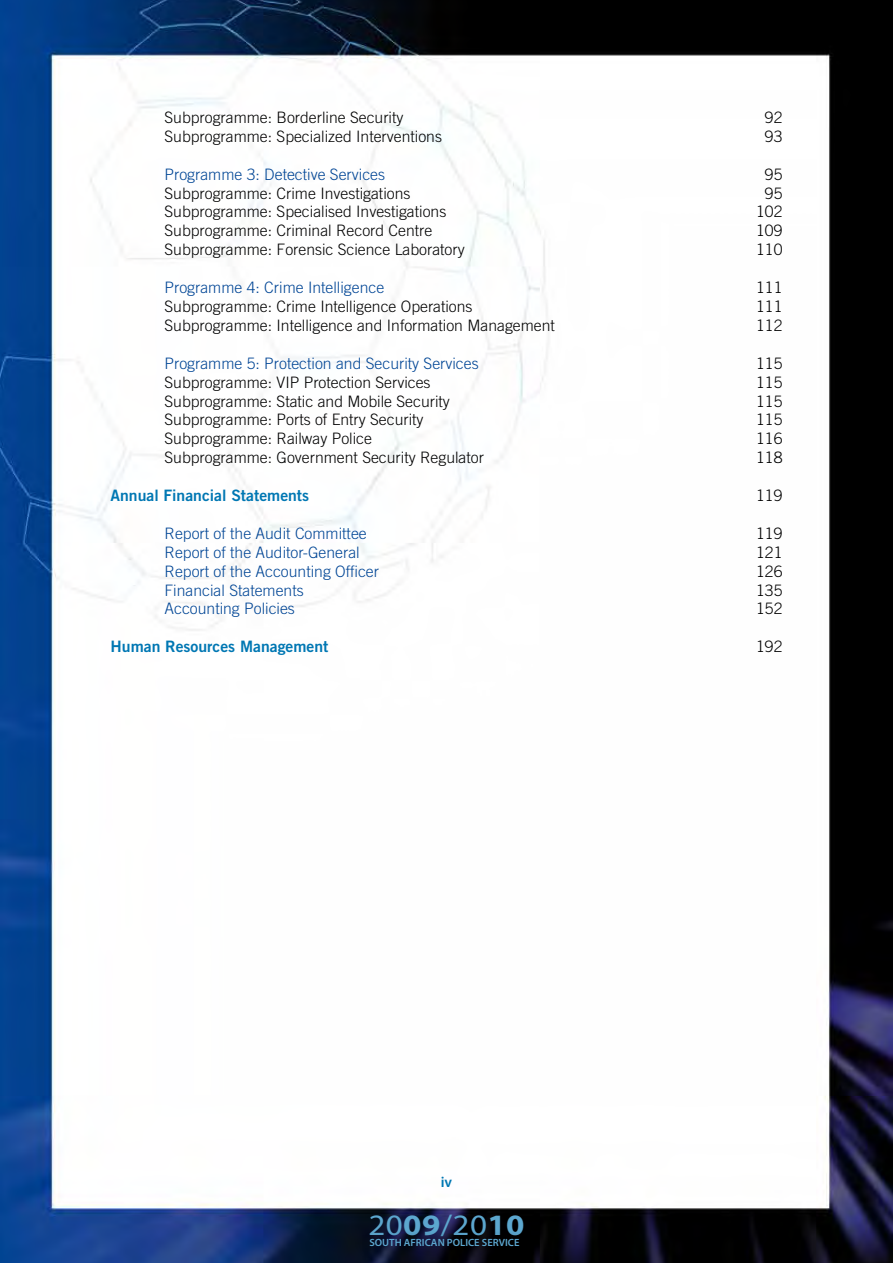
<style>
.page{position:relative;width:893px;height:1263px;background:#fff}
.page>*{position:absolute;margin:0;border:0;box-sizing:border-box;transform-origin:0 0}
.t1{font:29.7px "Myriad Pro";color:#5ca7cf;scale:1.11 1}
.t2{font:300 15.75px "Trade Gothic";color:#000}
.t3{font:300 15.75px "Trade Gothic";color:#004595}
.t4{font:15.75px "Trade Gothic Bold Two";color:#0077b3}
.t5{font:600 15px "Myriad Pro";color:#0077b3}
.t6{font:600 10.5px "Myriad Pro";color:#5ca7cf}
.s1{font-weight:700}
</style>
<div class="page">
<img style="left:0;top:0;width:893px;height:1263px">
<div style="left:358px;top:1227px;width:175px;height:35px;background:#000;opacity:.85"></div>
<p class="t2" style="left:165px;top:108px;width:240px">Subprogramme: Borderline Security</p>
<p class="t2" style="left:765px;top:108px;width:19px">92</p>
<p class="t2" style="left:165px;top:127px;width:279px">Subprogramme: Specialized Interventions</p>
<p class="t2" style="left:765px;top:127px;width:19px">93</p>
<p class="t3" style="left:165px;top:165px;width:222px">Programme 3: Detective Services</p>
<p class="t2" style="left:765px;top:165px;width:19px">95</p>
<p class="t2" style="left:165px;top:184px;width:247px">Subprogramme: Crime Investigations</p>
<p class="t2" style="left:765px;top:184px;width:19px">95</p>
<p class="t2" style="left:165px;top:203px;width:283px">Subprogramme: Specialised Investigations</p>
<p class="t2" style="left:756px;top:203px;width:28px">102</p>
<p class="t2" style="left:165px;top:221px;width:269px">Subprogramme: Criminal Record Centre</p>
<p class="t2" style="left:756px;top:221px;width:28px">109</p>
<p class="t2" style="left:165px;top:240px;width:302px">Subprogramme: Forensic Science Laboratory</p>
<p class="t2" style="left:756px;top:240px;width:28px">110</p>
<p class="t3" style="left:165px;top:278px;width:221px">Programme 4: Crime Intelligence</p>
<p class="t2" style="left:756px;top:278px;width:28px">111</p>
<p class="t2" style="left:165px;top:297px;width:310px">Subprogramme: Crime Intelligence Operations</p>
<p class="t2" style="left:756px;top:297px;width:28px">111</p>
<p class="t2" style="left:165px;top:316px;width:392px">Subprogramme: Intelligence and Information Management</p>
<p class="t2" style="left:756px;top:316px;width:28px">112</p>
<p class="t3" style="left:165px;top:354px;width:316px">Programme 5: Protection and Security Services</p>
<p class="t2" style="left:756px;top:354px;width:28px">115</p>
<p class="t2" style="left:165px;top:373px;width:268px">Subprogramme: VIP Protection Services</p>
<p class="t2" style="left:756px;top:373px;width:28px">115</p>
<p class="t2" style="left:165px;top:392px;width:287px">Subprogramme: Static and Mobile Security</p>
<p class="t2" style="left:756px;top:392px;width:28px">115</p>
<p class="t2" style="left:165px;top:410px;width:261px">Subprogramme: Ports of Entry Security</p>
<p class="t2" style="left:756px;top:410px;width:28px">115</p>
<p class="t2" style="left:165px;top:429px;width:209px">Subprogramme: Railway Police</p>
<p class="t2" style="left:756px;top:429px;width:28px">116</p>
<p class="t2" style="left:165px;top:448px;width:321px">Subprogramme: Government Security Regulator</p>
<p class="t2" style="left:756px;top:448px;width:28px">118</p>
<p class="t4" style="left:111px;top:486px;width:200px">Annual Financial Statements</p>
<p class="t2" style="left:756px;top:486px;width:28px">119</p>
<p class="t3" style="left:165px;top:524px;width:204px">Report of the Audit Committee</p>
<p class="t2" style="left:756px;top:524px;width:28px">119</p>
<p class="t3" style="left:165px;top:543px;width:197px">Report of the Auditor-General</p>
<p class="t2" style="left:756px;top:543px;width:28px">121</p>
<p class="t3" style="left:165px;top:562px;width:216px">Report of the Accounting Officer</p>
<p class="t2" style="left:756px;top:562px;width:28px">126</p>
<p class="t3" style="left:165px;top:581px;width:141px">Financial Statements</p>
<p class="t2" style="left:756px;top:581px;width:28px">135</p>
<p class="t3" style="left:165px;top:599px;width:132px">Accounting Policies</p>
<p class="t2" style="left:756px;top:599px;width:28px">152</p>
<p class="t4" style="left:111px;top:637px;width:219px">Human Resources Management</p>
<p class="t2" style="left:756px;top:637px;width:28px">192</p>
<p class="t5" style="left:441px;top:1173px;width:13px">iv</p>
<h1 class="t1" style="left:368px;top:1207px;width:142px">20<span class="s1">09</span>/20<span class="s1">10</span></h1>
<p class="t6" style="left:369px;top:1236px;width:152px">SOUTH AFRICAN POLICE SERVICE</p>
</div>
